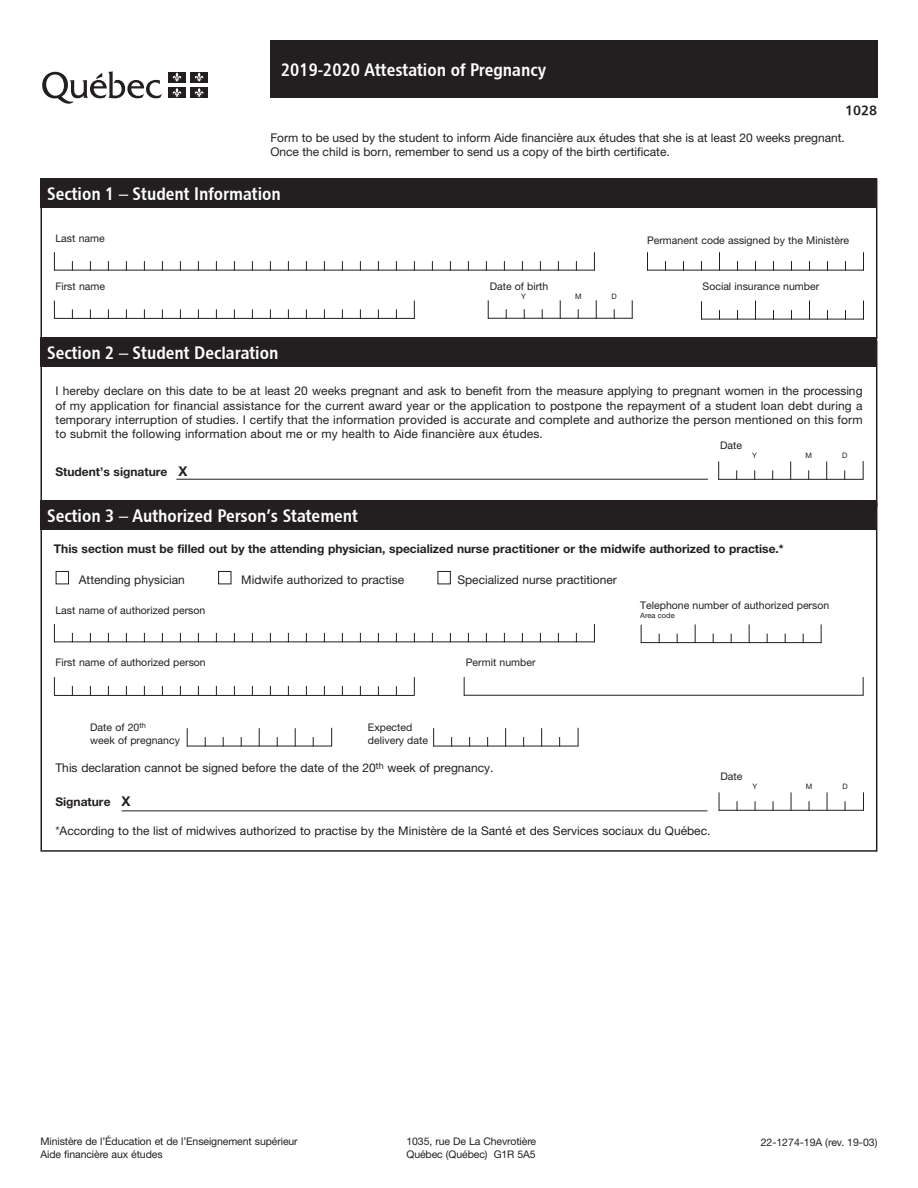
<style>
.page{position:relative;width:918px;height:1188px;background:#fff}
.page>*{position:absolute;margin:0;border:0;box-sizing:border-box;transform-origin:0 0}
.t1{font:18px "Chaloult Cond Demi Gras Normal";color:#fff}
.t2{font:13.5px "Chaloult Demi Gras Normal";color:#231f20}
.t3{font:12px/14.4px "Helvetica Neue";color:#231f20}
.t4{font:700 12px "Helvetica Neue";color:#231f20}
.t5{font:10.5px/12.6px "Helvetica Neue";color:#231f20}
.t6{font:7.5px "Helvetica Neue";color:#231f20}
.s1{font-size:13.5px}
</style>
<div class="page">
<svg style="left:42px;top:71px;width:120px;height:33px"></svg>
<div style="left:168px;top:72px;width:18px;height:10px;background:#231f20"></div>
<svg style="left:172px;top:72px;width:10px;height:10px"></svg>
<div style="left:191px;top:72px;width:17px;height:10px;background:#231f20"></div>
<svg style="left:195px;top:72px;width:9px;height:10px"></svg>
<div style="left:168px;top:87px;width:18px;height:11px;background:#231f20"></div>
<svg style="left:172px;top:88px;width:10px;height:9px"></svg>
<div style="left:191px;top:87px;width:17px;height:11px;background:#231f20"></div>
<svg style="left:195px;top:88px;width:9px;height:9px"></svg>
<div style="left:270px;top:41px;width:608px;height:57px;background:#231f20"></div>
<div style="left:40px;top:179px;width:838px;height:29px;background:#231f20"></div>
<svg style="left:488px;top:300px;width:1px;height:18px"></svg>
<svg style="left:560px;top:300px;width:1px;height:18px"></svg>
<svg style="left:596px;top:300px;width:1px;height:18px"></svg>
<svg style="left:632px;top:300px;width:1px;height:19px"></svg>
<hr style="left:488px;top:318px;width:144px;height:1px;background:#231f20">
<div style="left:40px;top:337px;width:838px;height:30px;background:#231f20"></div>
<svg style="left:718px;top:461px;width:1px;height:18px"></svg>
<svg style="left:790px;top:461px;width:1px;height:18px"></svg>
<svg style="left:826px;top:461px;width:1px;height:18px"></svg>
<hr style="left:718px;top:479px;width:145px;height:1px;background:#231f20">
<svg style="left:863px;top:461px;width:1px;height:18px"></svg>
<div style="left:40px;top:500px;width:838px;height:30px;background:#231f20"></div>
<div style="left:56px;top:571px;width:13px;height:13px;border:1px solid #231f20"></div>
<div style="left:218px;top:571px;width:13px;height:13px;border:1px solid #231f20"></div>
<div style="left:438px;top:571px;width:13px;height:13px;border:1px solid #231f20"></div>
<svg style="left:187px;top:728px;width:1px;height:18px"></svg>
<svg style="left:259px;top:728px;width:1px;height:18px"></svg>
<svg style="left:295px;top:728px;width:1px;height:18px"></svg>
<hr style="left:187px;top:746px;width:145px;height:1px;background:#231f20">
<svg style="left:331px;top:728px;width:1px;height:18px"></svg>
<svg style="left:433px;top:728px;width:1px;height:18px"></svg>
<svg style="left:505px;top:728px;width:1px;height:18px"></svg>
<svg style="left:541px;top:728px;width:1px;height:18px"></svg>
<hr style="left:433px;top:746px;width:145px;height:1px;background:#231f20">
<svg style="left:578px;top:728px;width:1px;height:18px"></svg>
<svg style="left:719px;top:792px;width:1px;height:18px"></svg>
<svg style="left:791px;top:792px;width:1px;height:18px"></svg>
<svg style="left:827px;top:792px;width:1px;height:18px"></svg>
<hr style="left:719px;top:810px;width:145px;height:1px;background:#231f20">
<svg style="left:54px;top:301px;width:1px;height:17px"></svg>
<svg style="left:414px;top:301px;width:1px;height:17px"></svg>
<hr style="left:54px;top:318px;width:361px;height:1px;background:#231f20">
<svg style="left:54px;top:677px;width:1px;height:18px"></svg>
<svg style="left:414px;top:677px;width:1px;height:18px"></svg>
<hr style="left:54px;top:695px;width:361px;height:1px;background:#231f20">
<svg style="left:464px;top:677px;width:1px;height:18px"></svg>
<svg style="left:863px;top:677px;width:1px;height:19px"></svg>
<hr style="left:464px;top:695px;width:399px;height:1px;background:#231f20">
<svg style="left:701px;top:301px;width:1px;height:18px"></svg>
<svg style="left:755px;top:301px;width:1px;height:18px"></svg>
<svg style="left:809px;top:301px;width:1px;height:18px"></svg>
<svg style="left:863px;top:301px;width:1px;height:18px"></svg>
<hr style="left:701px;top:319px;width:163px;height:1px;background:#231f20">
<svg style="left:647px;top:252px;width:1px;height:18px"></svg>
<svg style="left:719px;top:252px;width:1px;height:18px"></svg>
<svg style="left:863px;top:252px;width:1px;height:18px"></svg>
<hr style="left:647px;top:270px;width:217px;height:1px;background:#231f20">
<svg style="left:54px;top:252px;width:1px;height:18px"></svg>
<svg style="left:594px;top:252px;width:1px;height:18px"></svg>
<hr style="left:54px;top:270px;width:541px;height:1px;background:#231f20">
<svg style="left:54px;top:624px;width:1px;height:17px"></svg>
<svg style="left:594px;top:624px;width:1px;height:17px"></svg>
<hr style="left:54px;top:641px;width:541px;height:1px;background:#231f20">
<svg style="left:641px;top:625px;width:1px;height:17px"></svg>
<svg style="left:695px;top:624px;width:1px;height:18px"></svg>
<svg style="left:749px;top:624px;width:1px;height:18px"></svg>
<svg style="left:821px;top:624px;width:1px;height:19px"></svg>
<hr style="left:641px;top:642px;width:180px;height:1px;background:#231f20">
<svg style="left:863px;top:792px;width:1px;height:19px"></svg>
<hr style="left:122px;top:810px;width:585px;height:1px;background:#231f20">
<hr style="left:176px;top:479px;width:532px;height:1px;background:#231f20">
<div style="left:40px;top:340px;width:837px;height:167px;border:2px solid #231f20"></div>
<div style="left:40px;top:503px;width:837px;height:349px;border:2px solid #231f20"></div>
<h1 class="t1" style="left:281px;top:59px;width:267px">2019-2020 Attestation of Pregnancy</h1>
<p class="t2" style="left:845px;top:102px;width:34px">1028</p>
<p class="t3" style="left:270px;top:130px;width:576px">Form to be used by the student to inform Aide financière aux études that she is at least 20 weeks pregnant.<br>Once the child is born, remember to send us a copy of the birth certificate.</p>
<h1 class="t1" style="left:47px;top:183px;width:235px">Section 1 – Student Information</h1>
<p class="t5" style="left:55px;top:232px;width:51px">Last name</p>
<p class="t5" style="left:647px;top:234px;width:204px">Permanent code assigned by the Ministère</p>
<p class="t5" style="left:55px;top:280px;width:51px">First name</p>
<p class="t5" style="left:490px;top:280px;width:60px">Date of birth</p>
<p class="t6" style="left:521px;top:292px;width:6px">Y</p>
<p class="t6" style="left:575px;top:292px;width:8px">M</p>
<p class="t6" style="left:611px;top:292px;width:7px">D</p>
<p class="t5" style="left:703px;top:280px;width:118px">Social insurance number</p>
<h1 class="t1" style="left:47px;top:342px;width:233px">Section 2 – Student Declaration</h1>
<p class="t3" style="left:56px;top:384px;width:809px;text-align:justify">I hereby declare on this date to be at least 20 weeks pregnant and ask to benefit from the measure applying to pregnant women in the processing of my application for financial assistance for the current award year or the application to postpone the repayment of a student loan debt during a temporary interruption of studies. I certify that the information provided is accurate and complete and authorize the person mentioned on this form to submit the following information about me or my health to Aide financière aux études.</p>
<p class="t4" style="left:55px;top:464px;width:133px">Student’s signature <span class="s1">X</span></p>
<p class="t5" style="left:720px;top:439px;width:23px">Date</p>
<p class="t6" style="left:752px;top:451px;width:6px">Y</p>
<p class="t6" style="left:805px;top:451px;width:8px">M</p>
<p class="t6" style="left:842px;top:451px;width:7px">D</p>
<h1 class="t1" style="left:47px;top:504px;width:312px">Section 3 – Authorized Person’s Statement</h1>
<p class="t4" style="left:54px;top:541px;width:731px">This section must be filled out by the attending physician, specialized nurse practitioner or the midwife authorized to practise.*</p>
<p class="t3" style="left:79px;top:572px;width:108px">Attending physician</p>
<p class="t3" style="left:241px;top:572px;width:164px">Midwife authorized to practise</p>
<p class="t3" style="left:457px;top:572px;width:161px">Specialized nurse practitioner</p>
<p class="t5" style="left:55px;top:604px;width:151px">Last name of authorized person</p>
<p class="t5" style="left:640px;top:599px;width:191px">Telephone number of authorized person</p>
<p class="t6" style="left:640px;top:611px;width:36px">Area code</p>
<p class="t5" style="left:55px;top:656px;width:152px">First name of authorized person</p>
<p class="t5" style="left:466px;top:656px;width:71px">Permit number</p>
<p class="t5" style="left:90px;top:721px;width:91px">Date of 20<sup>th<br></sup>week of pregnancy</p>
<p class="t5" style="left:368px;top:721px;width:62px">Expected delivery date</p>
<p class="t3" style="left:55px;top:761px;width:440px">This declaration cannot be signed before the date of the 20<sup>th</sup> week of pregnancy.</p>
<p class="t4" style="left:55px;top:795px;width:77px">Signature <span class="s1">X</span></p>
<p class="t3" style="left:55px;top:823px;width:657px">*According to the list of midwives authorized to practise by the Ministère de la Santé et des Services sociaux du Québec.</p>
<p class="t5" style="left:721px;top:770px;width:23px">Date</p>
<p class="t6" style="left:753px;top:782px;width:6px">Y</p>
<p class="t6" style="left:806px;top:782px;width:8px">M</p>
<p class="t6" style="left:842px;top:782px;width:7px">D</p>
<p class="t5" style="left:40px;top:1135px;width:259px">Ministère de l’Éducation et de l’Enseignement supérieur</p>
<p class="t5" style="left:406px;top:1135px;width:131px">1035, rue De La Chevrotière</p>
<p class="t5" style="left:40px;top:1148px;width:124px">Aide financière aux études</p>
<p class="t5" style="left:406px;top:1148px;width:131px">Québec (Québec) G1R 5A5</p>
<p class="t5" style="left:761px;top:1136px;width:118px">22-1274-19A (rev. 19-03)</p>
</div>
